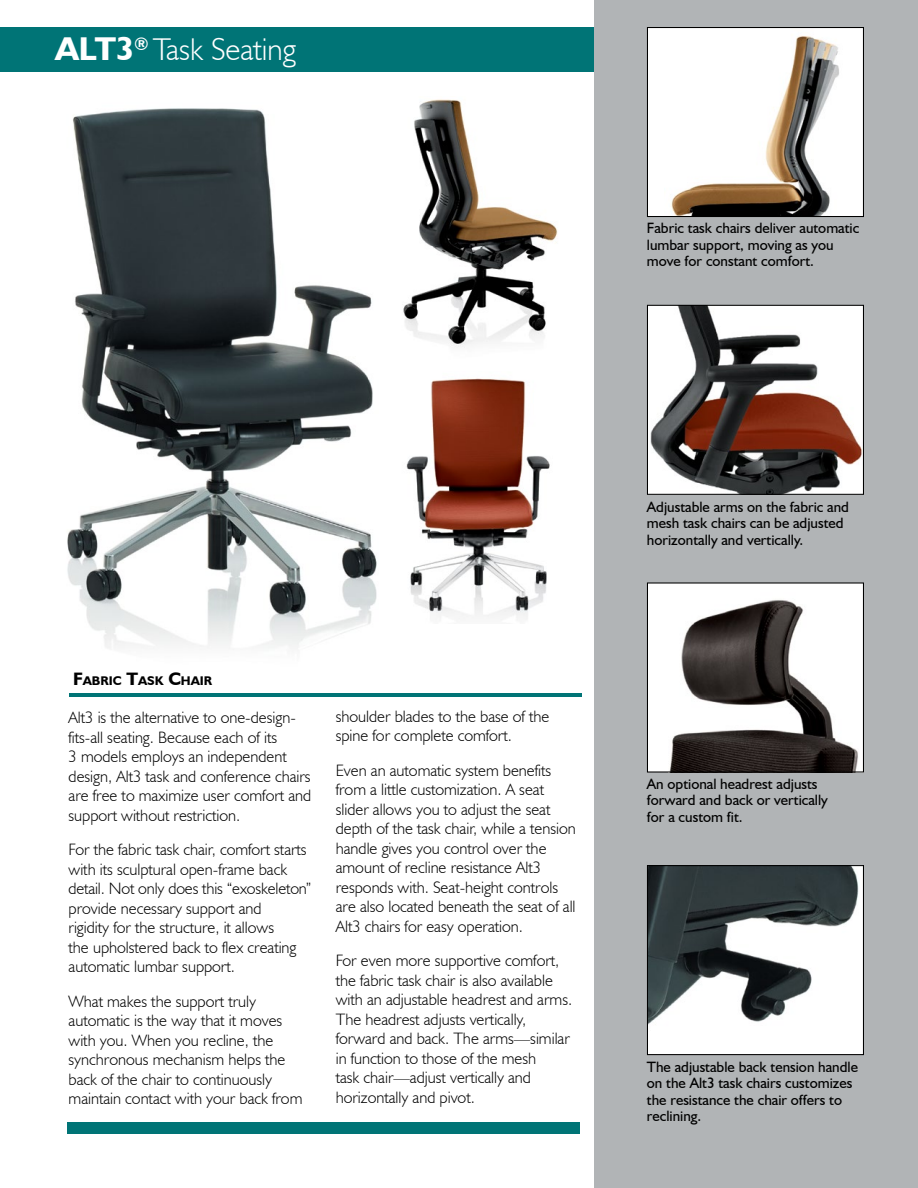
<style>
.page{position:relative;width:918px;height:1188px;background:#fff}
.page>*{position:absolute;margin:0;border:0;box-sizing:border-box;transform-origin:0 0}
.t1{font:300 31.5px "Humanist 521 BT";color:#fff}
.t2{font:300 16.5px/19.5px "Humanist 521 BT";color:#000}
.t3{font:15px/16.5px "Humanist 521 BT";color:#000}
.t4{font:700 12.6px "Humanist 521 BT";color:#000}
.s1{font-weight:700;font-size:33px}
.s2{font-size:18px}
</style>
<div class="page">
<div style="left:0;top:27px;width:613px;height:44px;background:#007476"></div>
<div style="left:594px;top:0;width:324px;height:1188px;background:#b1b4b6"></div>
<div style="left:68px;top:1122px;width:512px;height:12px;background:#007476"></div>
<div style="left:647px;top:28px;width:216px;height:189px;background:#fff"></div>
<img style="left:671px;top:35px;width:168px;height:180px">
<div style="left:647px;top:27px;width:217px;height:190px;border:1px solid #000"></div>
<img style="left:649px;top:307px;width:213px;height:186px">
<div style="left:647px;top:305px;width:217px;height:190px;border:1px solid #000"></div>
<div style="left:647px;top:583px;width:216px;height:189px;background:#fff"></div>
<img style="left:669px;top:600px;width:189px;height:171px">
<div style="left:647px;top:582px;width:217px;height:191px;border:1px solid #000"></div>
<img style="left:649px;top:867px;width:213px;height:186px">
<div style="left:647px;top:865px;width:217px;height:190px;border:1px solid #000"></div>
<img style="left:403px;top:99px;width:155px;height:249px">
<img style="left:406px;top:378px;width:144px;height:242px">
<img style="left:67px;top:108px;width:310px;height:540px">
<hr style="left:69px;top:693px;width:513px;height:3px;background:#007476">
<h1 class="t1" style="left:55px;top:30px;width:242px"><span class="s1">ALT3</span><sup>®</sup> Task Seating</h1>
<p class="t3" style="left:647px;top:219px;width:214px">Fabric task chairs deliver automatic lumbar support, moving as you move for constant comfort.</p>
<p class="t4" style="left:73px;top:673px;width:141px"><span class="s2">F</span>ABRIC <span class="s2">T</span>ASK <span class="s2">C</span>HAIR</p>
<p class="t2" style="left:69px;top:707px;width:244px">Alt3 is the alternative to one-design&shy;fits-all seating. Because each of its<br>3 models employs an independent design, Alt3 task and conference chairs are free to maximize user comfort and support without restriction.</p>
<p class="t2" style="left:69px;top:839px;width:244px">For the fabric task chair, comfort starts with its sculptural open-frame back detail. Not only does this “exoskeleton” provide necessary support and<br>rigidity for the structure, it allows<br>the upholstered back to flex creating automatic lumbar support.</p>
<p class="t2" style="left:69px;top:991px;width:235px">What makes the support truly automatic is the way that it moves with you. When you recline, the synchronous mechanism helps the back of the chair to continuously maintain contact with your back from</p>
<p class="t2" style="left:336px;top:706px;width:215px">shoulder blades to the base of the spine for complete comfort.</p>
<p class="t2" style="left:336px;top:760px;width:242px">Even an automatic system benefits from a little customization. A seat slider allows you to adjust the seat depth of the task chair, while a tension handle gives you control over the amount of recline resistance Alt3 responds with. Seat-height controls are also located beneath the seat of all Alt3 chairs for easy operation.</p>
<p class="t2" style="left:336px;top:951px;width:238px">For even more supportive comfort, the fabric task chair is also available with an adjustable headrest and arms.<br>The headrest adjusts vertically, forward and back. The arms—similar in function to those of the mesh<br>task chair—adjust vertically and horizontally and pivot.</p>
<p class="t3" style="left:647px;top:498px;width:204px">Adjustable arms on the fabric and mesh task chairs can be adjusted horizontally and vertically.</p>
<p class="t3" style="left:647px;top:775px;width:182px">An optional headrest adjusts forward and back or vertically for a custom fit.</p>
<p class="t3" style="left:647px;top:1058px;width:213px">The adjustable back tension handle on the Alt3 task chairs customizes the resistance the chair offers to reclining.</p>
</div>
